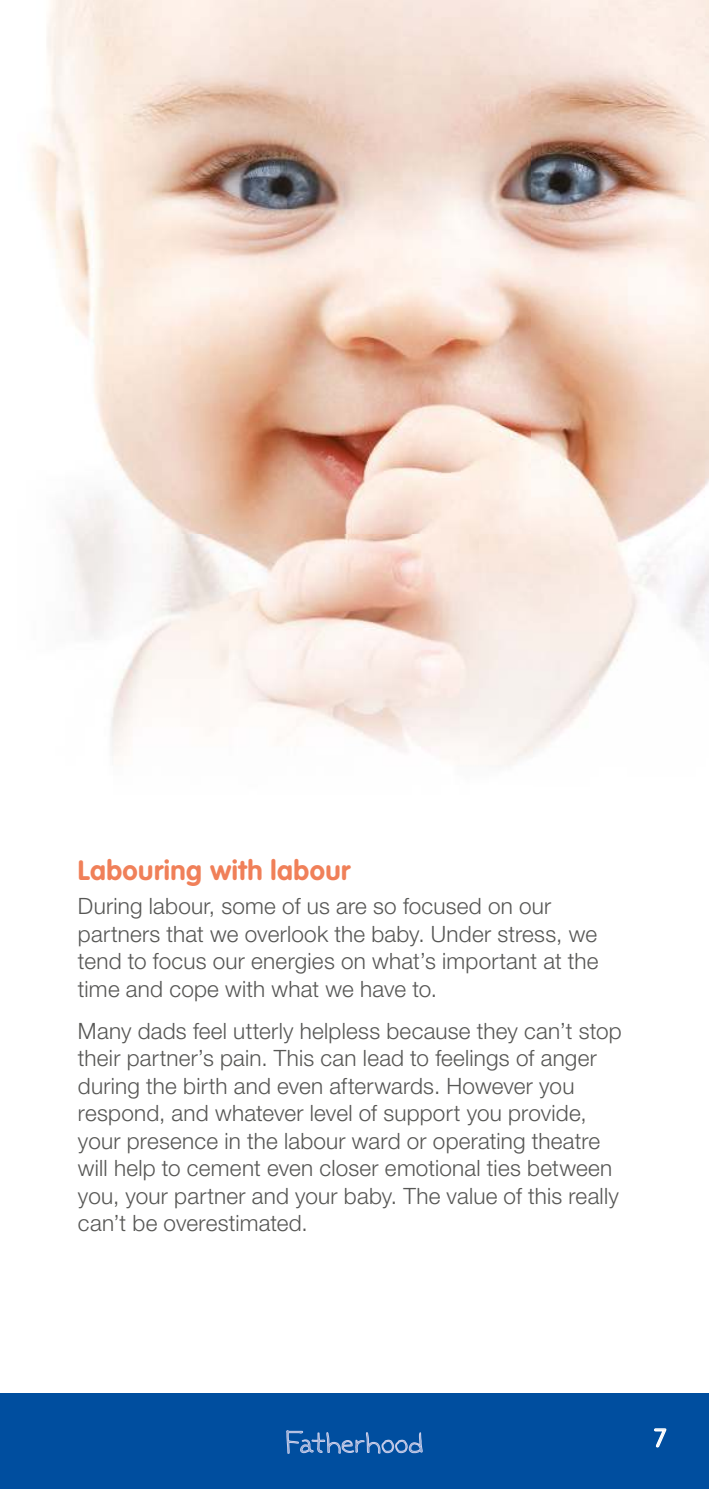
<style>
.page{position:relative;width:709px;height:1489px;background:#fff}
.page>*{position:absolute;margin:0;border:0;box-sizing:border-box;transform-origin:0 0}
.t1{font:700 27.5px "VAG Rounded";letter-spacing:.02em;color:#f08059}
.t2{font:300 25px "VAG Rounded";color:#fff}
.t3{font:300 22.5px/27.5px "Helvetica Neue";letter-spacing:.01em;color:#575755}
</style>
<div class="page">
<img style="left:31px;top:0;width:678px;height:766px">
<div style="left:0;top:1393px;width:709px;height:95px;background:#004e9f"></div>
<svg style="left:286px;top:1430px;width:137px;height:23px"></svg>
<svg style="left:654px;top:1428px;width:13px;height:19px"></svg>
<p class="t1" style="left:78px;top:858px;width:274px">Labouring with labour</p>
<p class="t3" style="left:78px;top:894px;width:522px">During labour, some of us are so focused on our partners that we overlook the baby. Under stress, we tend to focus our energies on what’s important at the time and cope with what we have to.</p>
<p class="t3" style="left:78px;top:1018px;width:545px">Many dads feel utterly helpless because they can’t stop their partner’s pain. This can lead to feelings of anger during the birth and even afterwards. However you respond, and whatever level of support you provide, your presence in the labour ward or operating theatre will help to cement even closer emotional ties between you, your partner and your baby. The value of this really can’t be overestimated.</p>
<p class="t2" style="left:654px;top:1423px;width:14px">7</p>
</div>
